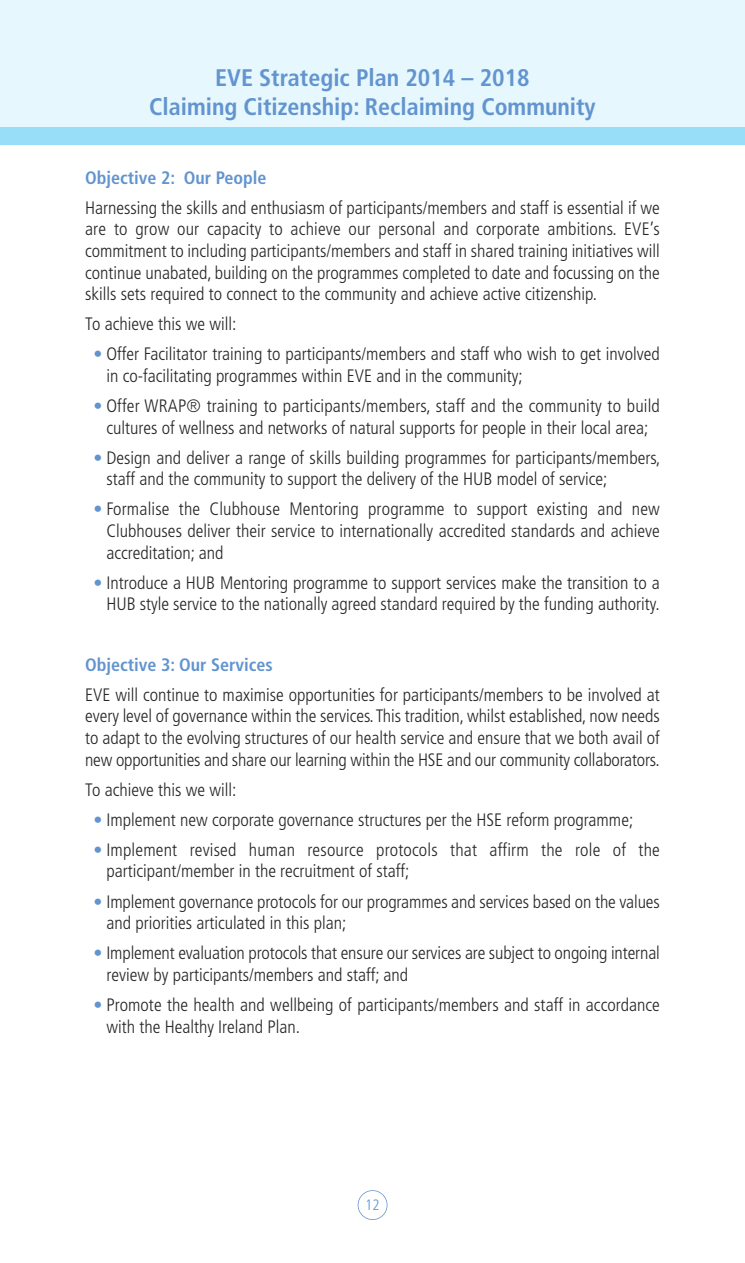
<style>
.page{position:relative;width:745px;height:1263px;background:#fff}
.page>*{position:absolute;margin:0;border:0;box-sizing:border-box;transform-origin:0 0}
.t1{font:700 condensed 24px/28.8px "Frutiger";color:#6294cf;text-align:center}
.t2{font:300 condensed 18px/21.6px "Frutiger";color:#272627}
.t3{font:700 condensed 18px "Frutiger";color:#6294cf}
.t4{font:300 condensed 15px "Frutiger";color:#6294cf}
.s1{color:#6294cf}
</style>
<div class="page">
<div style="left:0;top:0;width:744px;height:128px;background:#e6f7fd"></div>
<div style="left:0;top:128px;width:744px;height:17px;background:#99def8"></div>
<div style="left:357px;top:1190px;width:30px;height:30px;border:2px solid #6294cf;border-radius:50%"></div>
<h1 class="t1" style="left:149px;top:65px;width:447px">EVE Strategic Plan 2014 – 2018<br>Claiming Citizenship: Reclaiming Community</h1>
<p class="t3" style="left:85px;top:170px;width:183px">Objective 2: Our People</p>
<p class="t2" style="left:85px;top:198px;width:576px;text-align:justify">Harnessing the skills and enthusiasm of participants/members and staff is essential if we are to grow our capacity to achieve our personal and corporate ambitions. EVE’s commitment to including participants/members and staff in shared training initiatives will continue unabated, building on the programmes completed to date and focussing on the skills sets required to connect to the community and achieve active citizenship.</p>
<p class="t2" style="left:85px;top:315px;width:153px">To achieve this we will:</p>
<p class="t2" style="left:106px;top:345px;width:554px;text-indent:-13px"><span class="s1">•</span> Offer Facilitator training to participants/members and staff who wish to get involved in co-facilitating programmes within EVE and in the community;</p>
<p class="t2" style="left:94px;top:396px;width:567px;text-align:center"><span class="s1">•</span> Offer WRAP® training to participants/members, staff and the community to build cultures of wellness and networks of natural supports for people in their local area;</p>
<p class="t2" style="left:106px;top:448px;width:555px;text-indent:-13px"><span class="s1">•</span> Design and deliver a range of skills building programmes for participants/members, staff and the community to support the delivery of the HUB model of service;</p>
<p class="t2" style="left:106px;top:500px;width:554px;text-align:justify;text-indent:-13px"><span class="s1">•</span> Formalise the Clubhouse Mentoring programme to support existing and new Clubhouses deliver their service to internationally accredited standards and achieve accreditation; and</p>
<p class="t2" style="left:94px;top:573px;width:567px;text-align:right"><span class="s1">•</span> Introduce a HUB Mentoring programme to support services make the transition to a<br>HUB style service to the nationally agreed standard required by the funding authority.</p>
<p class="t3" style="left:85px;top:657px;width:189px">Objective 3: Our Services</p>
<p class="t2" style="left:85px;top:685px;width:576px;text-align:justify">EVE will continue to maximise opportunities for participants/members to be involved at every level of governance within the services. This tradition, whilst established, now needs to adapt to the evolving structures of our health service and ensure that we both avail of new opportunities and share our learning within the HSE and our community collaborators.</p>
<p class="t2" style="left:85px;top:780px;width:153px">To achieve this we will:</p>
<p class="t2" style="left:94px;top:810px;width:541px"><span class="s1">•</span> Implement new corporate governance structures per the HSE reform programme;</p>
<p class="t2" style="left:106px;top:840px;width:554px;text-indent:-13px"><span class="s1">•</span> Implement revised human resource protocols that affirm the role of the participant/member in the recruitment of staff;</p>
<p class="t2" style="left:106px;top:892px;width:554px;text-indent:-13px"><span class="s1">•</span> Implement governance protocols for our programmes and services based on the values and priorities articulated in this plan;</p>
<p class="t2" style="left:106px;top:944px;width:554px;text-indent:-13px"><span class="s1">•</span> Implement evaluation protocols that ensure our services are subject to ongoing internal review by participants/members and staff; and</p>
<p class="t2" style="left:106px;top:995px;width:554px;text-indent:-13px"><span class="s1">•</span> Promote the health and wellbeing of participants/members and staff in accordance with the Healthy Ireland Plan.</p>
<p class="t4" style="left:365px;top:1199px;width:16px">12</p>
</div>
